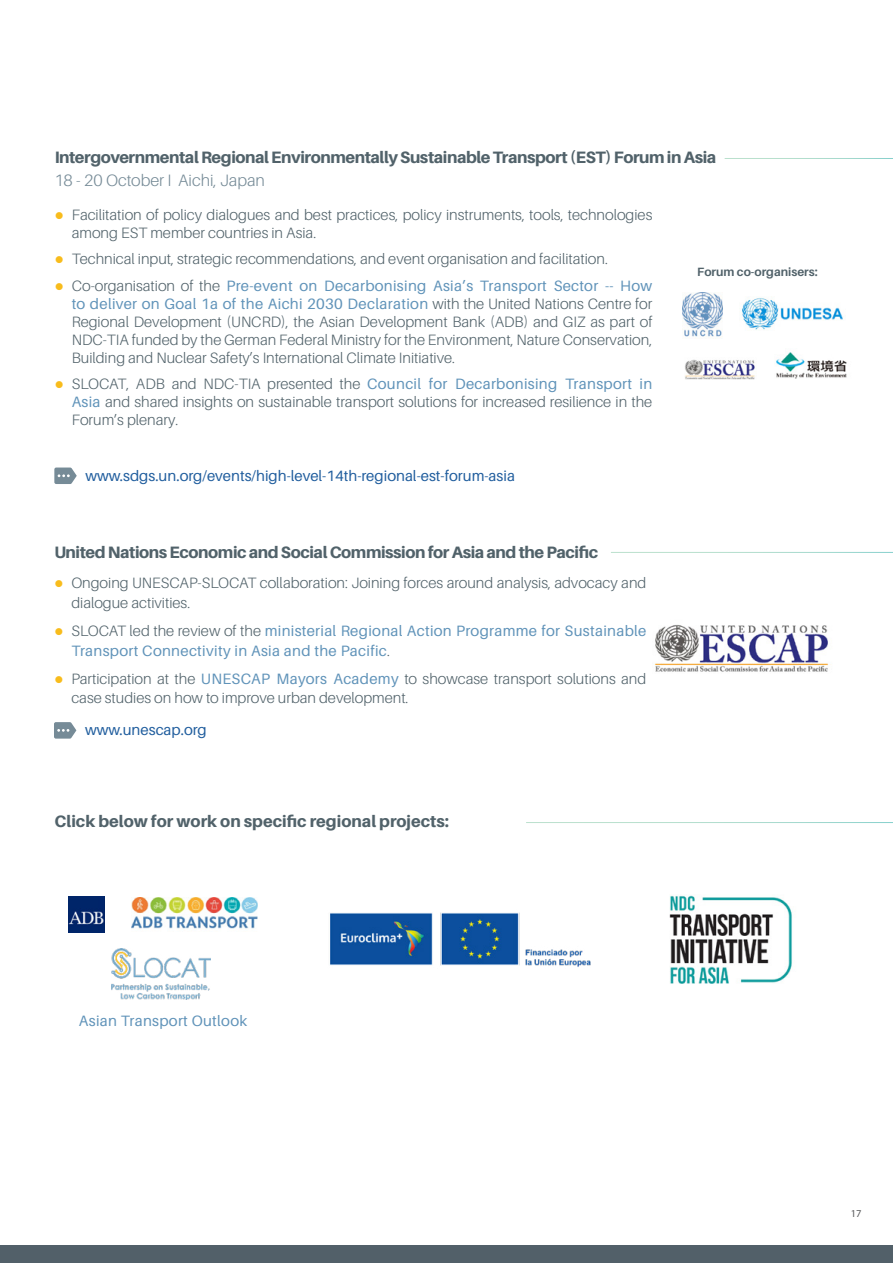
<style>
.page{position:relative;width:893px;height:1263px;background:#fff}
.page>*{position:absolute;margin:0;border:0;box-sizing:border-box;transform-origin:0 0}
.t1{font:800 16.5px "Aileron";letter-spacing:-.025em;color:#51626a}
.t2{font:800 16.5px "Aileron";color:#51626a}
.t3{font:300 16.5px "Aileron";color:#768b97}
.t4{font:300 15px/18px "Aileron";color:#51626a}
.t5{font:15px/19.5px "Aileron";letter-spacing:.02em;color:#6093b9}
.t6{font:15px "Aileron";color:#215e9e}
.t7{font:700 12px "Aileron";color:#51626a}
.t8{font:10.5px "Myriad Pro";color:#58595b}
.s1{color:#f8bc1c}
.s2{font-weight:400;color:#6093b9}
.s3{font-weight:300;color:#51626a}
</style>
<div class="page">
<img style="left:654px;top:625px;width:177px;height:47px">
<svg style="left:54px;top:722px;width:22px;height:17px"></svg>
<svg style="left:54px;top:467px;width:23px;height:17px"></svg>
<img style="left:776px;top:352px;width:71px;height:27px">
<img style="left:685px;top:359px;width:70px;height:21px">
<img style="left:742px;top:296px;width:101px;height:34px">
<img style="left:682px;top:293px;width:40px;height:44px">
<img style="left:330px;top:912px;width:261px;height:55px">
<img style="left:669px;top:895px;width:123px;height:89px">
<div style="left:0;top:1246px;width:893px;height:17px;background:#526069"></div>
<img style="left:68px;top:896px;width:37px;height:37px">
<img style="left:131px;top:898px;width:127px;height:32px">
<img style="left:112px;top:949px;width:99px;height:50px">
<p class="t1" style="left:55px;top:148px;width:663px">Intergovernmental Regional Environmentally Sustainable Transport (EST) Forum in Asia</p>
<p class="t3" style="left:54px;top:171px;width:212px">18 - 20 October I Aichi, Japan</p>
<p class="t4" style="left:72px;top:206px;width:582px;text-indent:-17px"><span class="s1">●</span> Facilitation of policy dialogues and best practices, policy instruments, tools, technologies among EST member countries in Asia.</p>
<p class="t4" style="left:55px;top:250px;width:555px"><span class="s1">●</span> Technical input, strategic recommendations, and event organisation and facilitation.</p>
<p class="t4" style="left:72px;top:277px;width:582px;text-align:justify;text-indent:-17px"><span class="s1">●</span> Co-organisation of the <span class="s2">Pre-event on Decarbonising Asia’s Transport Sector -- How to deliver on Goal 1a of the Aichi 2030 Declaration</span> with the United Nations Centre for Regional Development (UNCRD), the Asian Development Bank (ADB) and GIZ as part of NDC-TIA funded by the German Federal Ministry for the Environment, Nature Conservation, Building and Nuclear Safety’s International Climate Initiative.</p>
<p class="t4" style="left:72px;top:375px;width:582px;text-align:justify;text-indent:-17px"><span class="s1">●</span> SLOCAT, ADB and NDC-TIA presented the <span class="s2">Council for Decarbonising Transport in Asia</span> and shared insights on sustainable transport solutions for increased resilience in the Forum’s plenary.</p>
<p class="t7" style="left:697px;top:265px;width:122px">Forum co-organisers:</p>
<p class="t6" style="left:85px;top:467px;width:431px">www.sdgs.un.org/events/high-level-14th-regional-est-forum-asia</p>
<p class="t1" style="left:54px;top:543px;width:545px">United Nations Economic and Social Commission for Asia and the Pacific</p>
<p class="t4" style="left:71px;top:574px;width:576px;line-height:19.5px;text-indent:-17px"><span class="s1">●</span> Ongoing UNESCAP-SLOCAT collaboration: Joining forces around analysis, advocacy and dialogue activities.</p>
<p class="t5" style="left:71px;top:621px;width:576px;text-indent:-17px"><span class="s1">●</span> <span class="s3">SLOCAT led the review of the</span> ministerial Regional Action Programme for Sustainable<br>Transport Connectivity in Asia and the Pacific<span class="s3">.</span></p>
<p class="t4" style="left:71px;top:669px;width:576px;line-height:19.5px;text-indent:-17px"><span class="s1">●</span> Participation at the <span class="s2">UNESCAP Mayors Academy</span> to showcase transport solutions and case studies on how to improve urban development.</p>
<p class="t6" style="left:85px;top:722px;width:123px">www.unescap.org</p>
<p class="t2" style="left:55px;top:812px;width:396px">Click below for work on specific regional projects:</p>
<p class="t5" style="left:79px;top:1011px;width:170px">Asian Transport Outlook</p>
<p class="t8" style="left:851px;top:1207px;width:12px">17</p>
</div>
